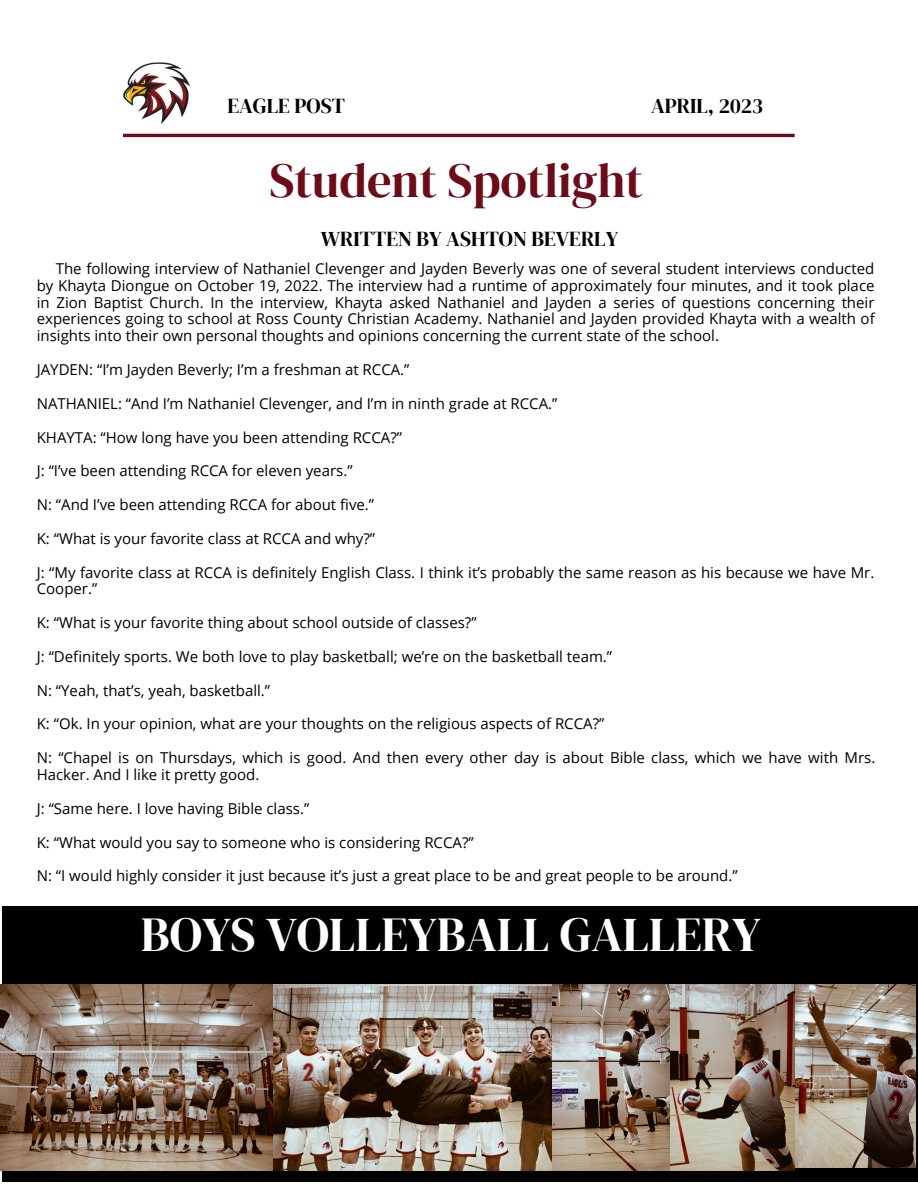
<style>
.page{position:relative;width:918px;height:1188px;background:#fff}
.page>*{position:absolute;margin:0;border:0;box-sizing:border-box;transform-origin:0 0}
.t1{font:48.3px "DM Serif Display";color:#fff}
.t2{font:48.3px "DM Serif Display";color:#6c0b19}
.t3{font:21.15px "DM Serif Display";color:#000}
.t4{font:15px/16.8px "Open Sans";color:#000}
</style>
<div class="page">
<hr style="left:123px;top:134px;width:672px;height:3px;background:#6c0b19">
<div style="left:2px;top:907px;width:916px;height:275px;background:#000"></div>
<img style="left:123px;top:62px;width:67px;height:62px">
<img style="left:278px;top:985px;width:393px;height:186px">
<img style="left:0;top:985px;width:278px;height:186px">
<img style="left:795px;top:985px;width:120px;height:182px">
<img style="left:671px;top:985px;width:124px;height:186px">
<p class="t3" style="left:227px;top:91px;width:119px">EAGLE POST</p>
<p class="t3" style="left:651px;top:91px;width:114px">APRIL, 2023</p>
<p class="t2" style="left:269px;top:147px;width:375px">Student Spotlight</p>
<p class="t3" style="left:321px;top:224px;width:299px">WRITTEN BY ASHTON BEVERLY</p>
<p class="t4" style="left:37px;top:260px;width:839px;text-align:justify;text-indent:19px">The following interview of Nathaniel Clevenger and Jayden Beverly was one of several student interviews conducted by Khayta Diongue on October 19, 2022. The interview had a runtime of approximately four minutes, and it took place in Zion Baptist Church. In the interview, Khayta asked Nathaniel and Jayden a series of questions concerning their experiences going to school at Ross County Christian Academy. Nathaniel and Jayden provided Khayta with a wealth of insights into their own personal thoughts and opinions concerning the current state of the school.</p>
<p class="t4" style="left:37px;top:361px;width:374px">JAYDEN: “I’m Jayden Beverly; I’m a freshman at RCCA.”</p>
<p class="t4" style="left:37px;top:395px;width:522px">NATHANIEL: “And I’m Nathaniel Clevenger, and I’m in ninth grade at RCCA.”</p>
<p class="t4" style="left:37px;top:428px;width:367px">KHAYTA: “How long have you been attending RCCA?”</p>
<p class="t4" style="left:37px;top:462px;width:317px">J: “I’ve been attending RCCA for eleven years.”</p>
<p class="t4" style="left:37px;top:496px;width:339px">N: “And I’ve been attending RCCA for about five.”</p>
<p class="t4" style="left:37px;top:530px;width:340px">K: “What is your favorite class at RCCA and why?”</p>
<p class="t4" style="left:37px;top:563px;width:839px">J: “My favorite class at RCCA is definitely English Class. I think it’s probably the same reason as his because we have Mr.<br>Cooper.”</p>
<p class="t4" style="left:37px;top:614px;width:441px">K: “What is your favorite thing about school outside of classes?”</p>
<p class="t4" style="left:37px;top:648px;width:577px">J: “Definitely sports. We both love to play basketball; we’re on the basketball team.”</p>
<p class="t4" style="left:37px;top:681px;width:235px">N: “Yeah, that’s, yeah, basketball.”</p>
<p class="t4" style="left:37px;top:715px;width:569px">K: “Ok. In your opinion, what are your thoughts on the religious aspects of RCCA?”</p>
<p class="t4" style="left:37px;top:749px;width:840px">N: “Chapel is on Thursdays, which is good. And then every other day is about Bible class, which we have with Mrs.<br>Hacker. And I like it pretty good.</p>
<p class="t4" style="left:37px;top:800px;width:274px">J: “Same here. I love having Bible class.”</p>
<p class="t4" style="left:37px;top:833px;width:438px">K: “What would you say to someone who is considering RCCA?”</p>
<p class="t4" style="left:37px;top:867px;width:702px">N: “I would highly consider it just because it’s just a great place to be and great people to be around.”</p>
<p class="t1" style="left:141px;top:901px;width:621px">BOYS VOLLEYBALL GALLERY</p>
</div>
